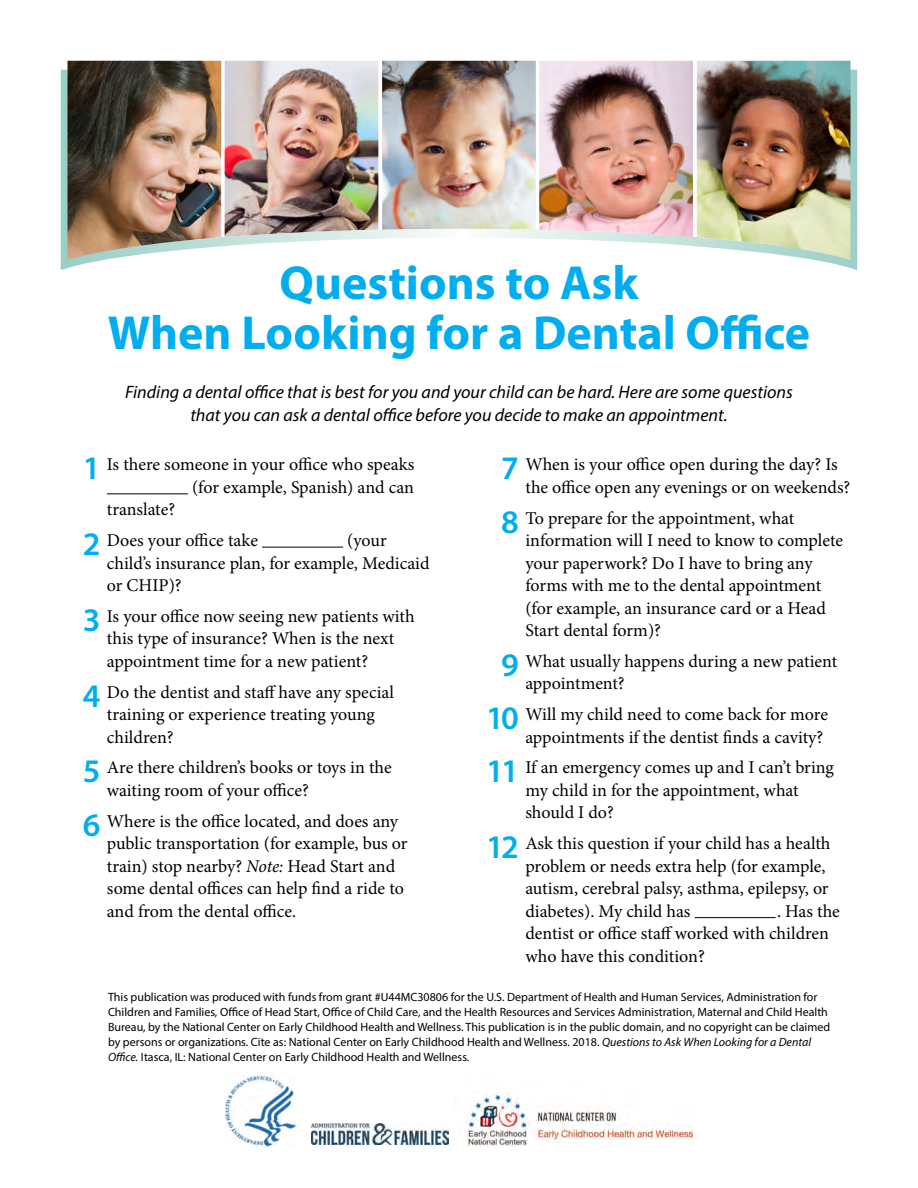
<style>
.page{position:relative;width:918px;height:1188px;background:#fff}
.page>*{position:absolute;margin:0;border:0;box-sizing:border-box;transform-origin:0 0}
.t1{font:700 48px/49.5px "Myriad Pro";color:#00aeef;text-align:center}
.Body_text{font:18px/22.5px "Minion Pro";letter-spacing:-.005em;color:#000}
.Instructions{font:italic 18px/22.5px "Myriad Pro";color:#000;text-align:center}
.Cite_text{font:12px/15px "Myriad Pro";color:#000}
.s1{font-family:"Myriad Pro";font-weight:600;font-size:33px;color:#00aeef}
.s2{font-style:italic}
</style>
<div class="page">
<svg style="left:60px;top:61px;width:798px;height:209px"></svg>
<img style="left:68px;top:61px;width:153px;height:199px">
<img style="left:225px;top:61px;width:153px;height:176px">
<img style="left:382px;top:61px;width:154px;height:169px">
<img style="left:539px;top:61px;width:154px;height:176px">
<img style="left:697px;top:61px;width:153px;height:199px">
<hr style="left:107px;top:494px;width:81px;height:1px;background:#000">
<hr style="left:262px;top:547px;width:81px;height:1px;background:#000">
<hr style="left:695px;top:917px;width:81px;height:1px;background:#000">
<img style="left:225px;top:1075px;width:71px;height:71px">
<img style="left:312px;top:1123px;width:137px;height:21px">
<img style="left:464px;top:1091px;width:229px;height:55px">
<h1 class="t1" style="left:108px;top:257px;width:704px">Questions to Ask<br>When Looking for a Dental Office</h1>
<p class="Instructions" style="left:125px;top:381px;width:669px">Finding a dental office that is best for you and your child can be hard. Here are some questions that you can ask a dental office before you decide to make an appointment.</p>
<p class="Body_text" style="left:83px;top:453px;width:333px"><span class="s1">1</span> Is there someone in your office who speaks</p>
<p class="Body_text" style="left:192px;top:476px;width:223px">(for example, Spanish) and can</p>
<p class="Body_text" style="left:107px;top:498px;width:70px">translate?</p>
<p class="Body_text" style="left:83px;top:529px;width:177px"><span class="s1">2</span> Does your office take</p>
<p class="Body_text" style="left:525px;top:453px;width:327px;text-indent:-24px"><span class="s1">7</span> When is your office open during the day? Is the office open any evenings or on weekends?</p>
<p class="Body_text" style="left:525px;top:507px;width:319px;text-indent:-24px"><span class="s1">8</span> To prepare for the appointment, what information will I need to know to complete your paperwork? Do I have to bring any forms with me to the dental appointment (for example, an insurance card or a Head Start dental form)?</p>
<p class="Body_text" style="left:525px;top:650px;width:313px;text-indent:-24px"><span class="s1">9</span> What usually happens during a new patient appointment?</p>
<p class="Body_text" style="left:486px;top:703px;width:343px;text-align:right"><span class="s1">10</span> Will my child need to come back for more appointments if the dentist finds a cavity?</p>
<p class="Body_text" style="left:525px;top:756px;width:310px;text-indent:-39px"><span class="s1">11</span> If an emergency comes up and I can’t bring my child in for the appointment, what should I do?</p>
<p class="Body_text" style="left:525px;top:832px;width:307px;text-indent:-39px"><span class="s1">12</span> Ask this question if your child has a health problem or needs extra help (for example, autism, cerebral palsy, asthma, epilepsy, or diabetes). My child has</p>
<p class="Body_text" style="left:107px;top:529px;width:324px;text-indent:240px">(your child’s insurance plan, for example, Medicaid or CHIP)?</p>
<p class="Body_text" style="left:107px;top:605px;width:309px;text-indent:-24px"><span class="s1">3</span> Is your office now seeing new patients with this type of insurance? When is the next appointment time for a new patient?</p>
<p class="Body_text" style="left:107px;top:681px;width:289px;text-indent:-24px"><span class="s1">4</span> Do the dentist and staff have any special training or experience treating young children?</p>
<p class="Body_text" style="left:107px;top:756px;width:286px;text-indent:-24px"><span class="s1">5</span> Are there children’s books or toys in the waiting room of your office?</p>
<p class="Body_text" style="left:107px;top:810px;width:302px;text-indent:-24px"><span class="s1">6</span> Where is the office located, and does any public transportation (for example, bus or train) stop nearby? <span class="s2">Note:</span> Head Start and some dental offices can help find a ride to and from the dental office.</p>
<p class="Body_text" style="left:525px;top:900px;width:316px;text-indent:252px">. Has the dentist or office staff worked with children who have this condition?</p>
<p class="Cite_text" style="left:108px;top:990px;width:724px">This publication was produced with funds from grant #U44MC30806 for the U.S. Department of Health and Human Services, Administration for Children and Families, Office of Head Start, Office of Child Care, and the Health Resources and Services Administration, Maternal and Child Health Bureau, by the National Center on Early Childhood Health and Wellness. This publication is in the public domain, and no copyright can be claimed by persons or organizations. Cite as: National Center on Early Childhood Health and Wellness. 2018. <span class="s2">Questions to Ask When Looking for a Dental Office.</span> Itasca, IL: National Center on Early Childhood Health and Wellness.</p>
</div>
